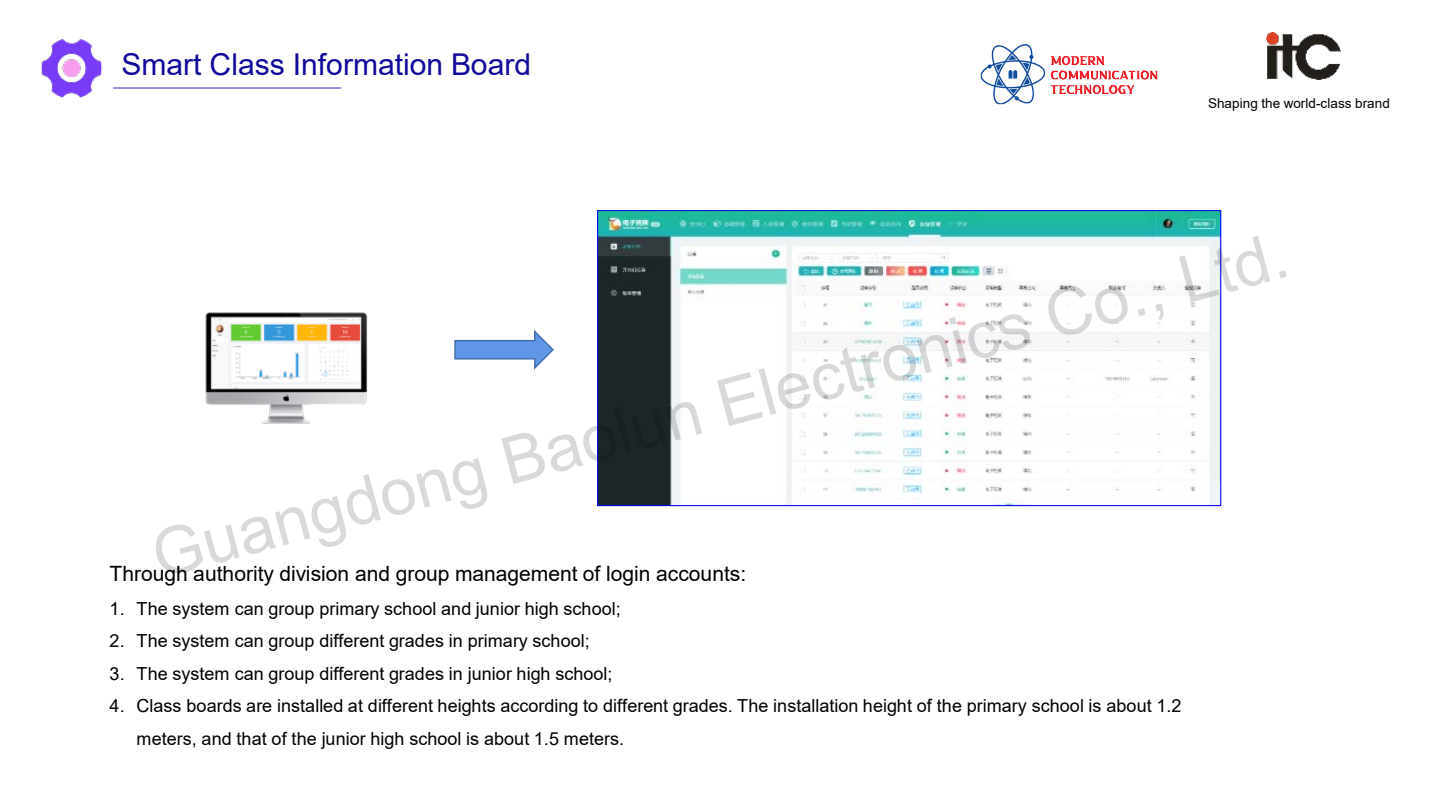
<style>
.page{position:relative;width:1440px;height:810px;background:#fff}
.page>*{position:absolute;margin:0;border:0;box-sizing:border-box;transform-origin:0 0}
.t1{font:65.7px "Arial";color:rgb(0 0 0/.15)}
.t2{font:30px "Arial";color:#0f099c}
.t3{font:21px "Arial";color:#000}
.t4{font:18px/32.4px "Arial";letter-spacing:.005em;color:#000}
.t5{font:13.5px "Arial";letter-spacing:.005em;color:#000}
</style>
<div class="page">
<img style="left:41px;top:39px;width:62px;height:59px">
<hr style="left:113px;top:87px;width:228px;height:2px;background:#592bbe">
<img style="left:1266px;top:32px;width:74px;height:47px">
<img style="left:205px;top:312px;width:162px;height:112px">
<img style="left:599px;top:212px;width:620px;height:292px">
<svg style="left:454px;top:330px;width:100px;height:40px"></svg>
<img style="left:980px;top:44px;width:178px;height:61px">
<h2 class="t2" style="left:121px;top:44px;width:411px">Smart Class Information Board</h2>
<p class="t5" style="left:1208px;top:94px;width:183px">Shaping the world-class brand</p>
<h1 class="t1" style="left:142px;top:513px;width:1174px;rotate:-15deg">Guangdong Baolun Electronics Co., Ltd.</h1>
<p class="t3" style="left:110px;top:560px;width:638px">Through authority division and group management of login accounts:</p>
<p class="t4" style="left:110px;top:592px;width:513px">1. The system can group primary school and junior high school;</p>
<p class="t4" style="left:110px;top:625px;width:482px">2. The system can group different grades in primary school;</p>
<p class="t4" style="left:110px;top:657px;width:504px">3. The system can group different grades in junior high school;</p>
<p class="t4" style="left:137px;top:690px;width:1046px;text-indent:-27px">4. Class boards are installed at different heights according to different grades. The installation height of the primary school is about 1.2 meters, and that of the junior high school is about 1.5 meters.</p>
</div>
